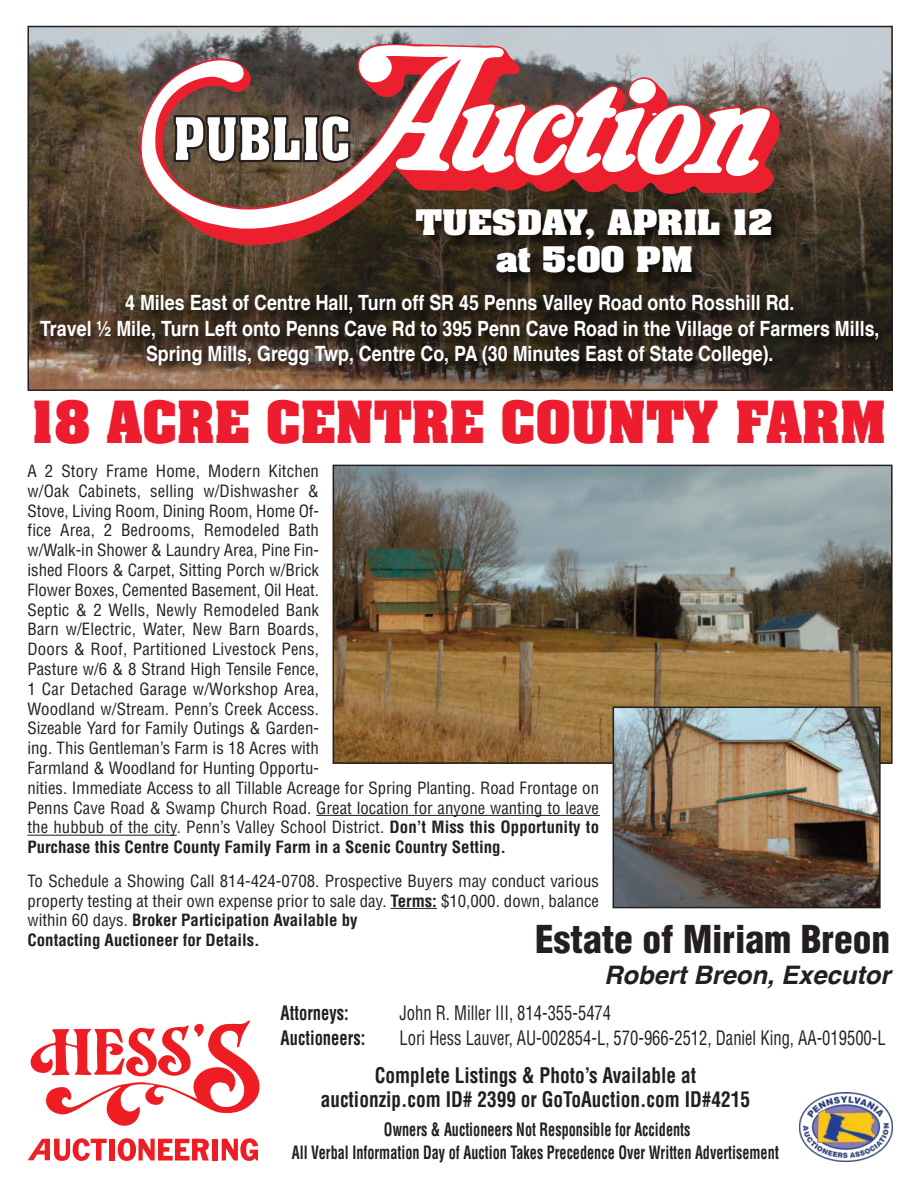
<style>
.page{position:relative;width:918px;height:1188px;background:#fff}
.page>*{position:absolute;margin:0;border:0;box-sizing:border-box;transform-origin:0 0}
.t1{font:700 52.35px "Aachen";color:#fff;scale:.85 1}
.t2{font:700 49.5px "Aachen";color:#ed1c2e}
.t3{font:900 condensed 37.5px "Helvetica";color:#231f20}
.t4{font:700 30px "Aachen";color:#fff;scale:1.15 1}
.t5{font:italic 700 25.5px "Helvetica";color:#231f20}
.t6{font:700 21px/25.2px "Helvetica";color:#fff;text-align:center;scale:.85 1}
.t7{font:700 condensed 21px "Helvetica";color:#231f20;scale:.92 1}
.t8{font:condensed 19.5px "Helvetica";color:#231f20;scale:.85 1}
.t9{font:700 condensed 19.5px "Helvetica";color:#231f20;scale:.85 1}
.t10{font:700 condensed 18px "Helvetica";color:#231f20;scale:.79 1}
.t11{font:condensed 16.5px/19.8px "Helvetica";color:#231f20}
.t12{font:700 condensed 16.5px "Helvetica";color:#231f20}
.s1{font-weight:700}
</style>
<div class="page">
<hr style="left:316px;top:815px;width:283px;height:1px;background:#231f20">
<hr style="left:27px;top:835px;width:150px;height:1px;background:#231f20">
<hr style="left:391px;top:908px;width:46px;height:1px;background:#231f20">
<img style="left:30px;top:29px;width:860px;height:255px">
<svg style="left:140px;top:44px;width:640px;height:201px;background:#a75d5f"></svg>
<svg style="left:141px;top:45px;width:363px;height:184px"></svg>
<svg style="left:408px;top:59px;width:363px;height:118px"></svg>
<img style="left:799px;top:1093px;width:93px;height:69px">
<svg style="left:31px;top:1020px;width:229px;height:106px"></svg>
<svg style="left:28px;top:1138px;width:79px;height:23px"></svg>
<div style="left:109px;top:1139px;width:6px;height:22px;background:#ee1d23"></div>
<svg style="left:118px;top:1138px;width:91px;height:23px"></svg>
<div style="left:212px;top:1139px;width:6px;height:22px;background:#ee1d23"></div>
<svg style="left:222px;top:1138px;width:36px;height:23px"></svg>
<img style="left:27px;top:284px;width:866px;height:107px">
<img style="left:323px;top:198px;width:555px;height:120px">
<img style="left:336px;top:468px;width:554px;height:293px">
<div style="left:333px;top:465px;width:560px;height:299px;border:2px solid #231f20"></div>
<img style="left:616px;top:710px;width:262px;height:195px">
<div style="left:613px;top:707px;width:268px;height:201px;border:2px solid #231f20"></div>
<p class="t1" style="left:173px;top:116px;width:211px">PUBLIC</p>
<p class="t4" style="left:416px;top:209px;width:312px">TUESDAY, APRIL 12</p>
<p class="t4" style="left:496px;top:246px;width:173px">at 5:00 PM</p>
<p class="t6" style="left:125px;top:292px;width:789px">4 Miles East of Centre Hall, Turn off SR 45 Penns Valley Road onto Rosshill Rd.</p>
<p class="t6" style="left:40px;top:317px;width:989px">Travel ½ Mile, Turn Left onto Penns Cave Rd to 395 Penn Cave Road in the Village of Farmers Mills,<br>Spring Mills, Gregg Twp, Centre Co, PA (30 Minutes East of State College).</p>
<p class="t2" style="left:32px;top:401px;width:856px">18 ACRE CENTRE COUNTY FARM</p>
<p class="t11" style="left:27px;top:462px;width:573px">A 2 Story Frame Home, Modern Kitchen<br>w/Oak Cabinets, selling w/Dishwasher &amp;<br>Stove, Living Room, Dining Room, Home Of-<br>fice Area, 2 Bedrooms, Remodeled Bath<br>w/Walk-in Shower &amp; Laundry Area, Pine Fin-<br>ished Floors &amp; Carpet, Sitting Porch w/Brick<br>Flower Boxes, Cemented Basement, Oil Heat.<br>Septic &amp; 2 Wells, Newly Remodeled Bank<br>Barn w/Electric, Water, New Barn Boards,<br>Doors &amp; Roof, Partitioned Livestock Pens,<br>Pasture w/6 &amp; 8 Strand High Tensile Fence,<br>1 Car Detached Garage w/Workshop Area,<br>Woodland w/Stream. Penn’s Creek Access.<br>Sizeable Yard for Family Outings &amp; Garden-<br>ing. This Gentleman’s Farm is 18 Acres with<br>Farmland &amp; Woodland for Hunting Opportu-<br>nities. Immediate Access to all Tillable Acreage for Spring Planting. Road Frontage on Penns Cave Road &amp; Swamp Church Road. Great location for anyone wanting to leave the hubbub of the city. Penn’s Valley School District. <span class="s1">Don’t Miss this Opportunity to Purchase this Centre County Family Farm in a Scenic Country Setting.</span></p>
<p class="t11" style="left:27px;top:872px;width:573px;text-align:justify">To Schedule a Showing Call 814-424-0708. Prospective Buyers may conduct various property testing at their own expense prior to sale day. <span class="s1">Terms:</span> $10,000. down, balance within 60 days. <span class="s1">Broker Participation Available by</span></p>
<p class="t12" style="left:27px;top:934px;width:234px">Contacting Auctioneer for Details.</p>
<p class="t3" style="left:535px;top:925px;width:357px">Estate of Miriam Breon</p>
<p class="t5" style="left:604px;top:964px;width:288px">Robert Breon, Executor</p>
<p class="t9" style="left:281px;top:1006px;width:82px">Attorneys:</p>
<p class="t8" style="left:399px;top:1006px;width:251px">John R. Miller III, 814-355-5474</p>
<p class="t9" style="left:281px;top:1031px;width:101px">Auctioneers:</p>
<p class="t8" style="left:399px;top:1031px;width:574px">Lori Hess Lauver, AU-002854-L, 570-966-2512, Daniel King, AA-019500-L</p>
<p class="t7" style="left:375px;top:1067px;width:351px">Complete Listings &amp; Photo’s Available at</p>
<p class="t7" style="left:321px;top:1091px;width:468px">auctionzip.com ID# 2399 or GoToAuction.com ID#4215</p>
<p class="t10" style="left:384px;top:1123px;width:389px">Owners &amp; Auctioneers Not Responsible for Accidents</p>
<p class="t10" style="left:292px;top:1145px;width:618px">All Verbal Information Day of Auction Takes Precedence Over Written Advertisement</p>
</div>
